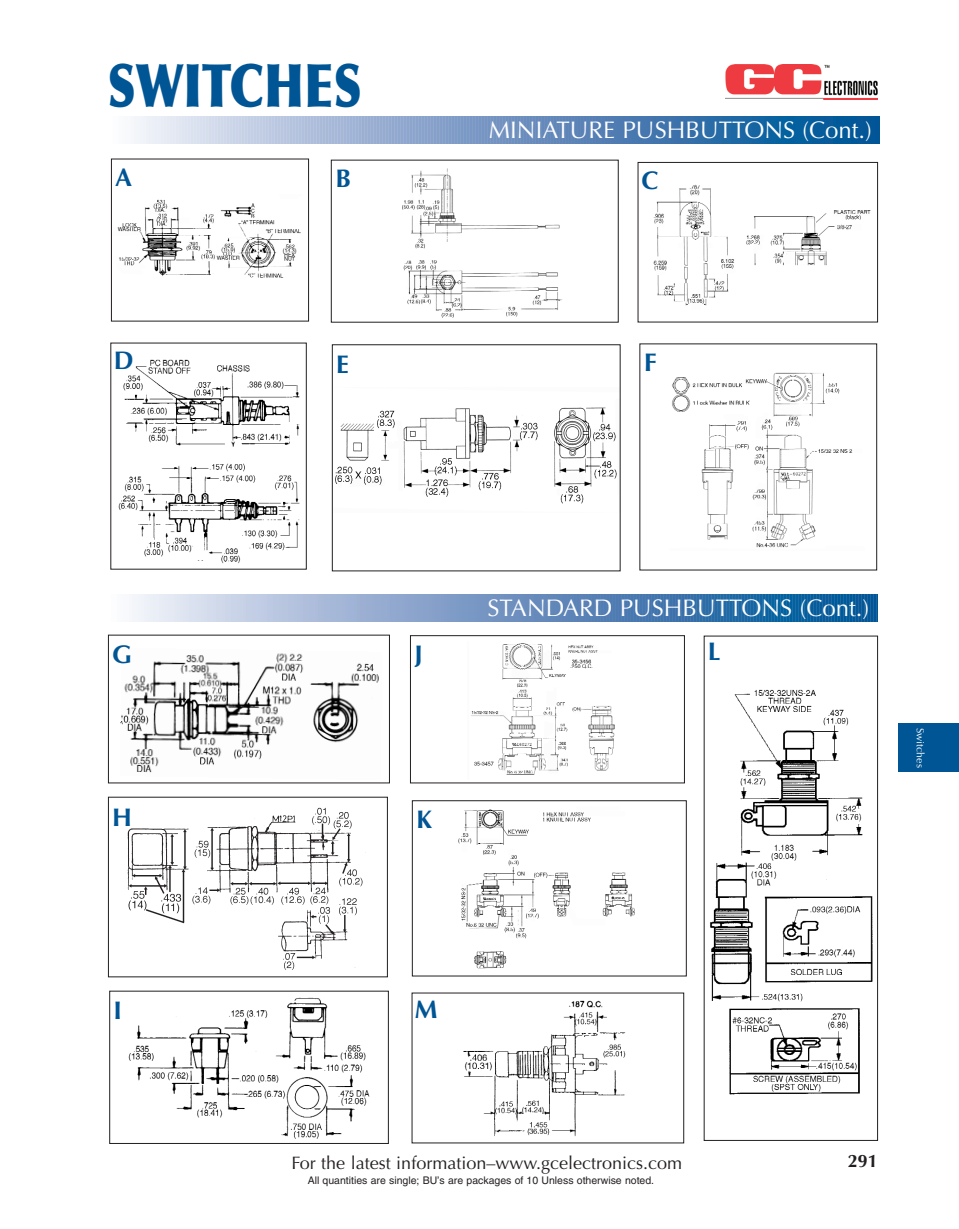
<style>
.page{position:relative;width:959px;height:1229px;background:#fff}
.page>*{position:absolute;margin:0;border:0;box-sizing:border-box;transform-origin:0 0}
.t1{font:900 60px "Optima";color:#005595;scale:.8 1}
.t2{font:700 25.5px "Optima";color:#005595}
.t3{font:24px "Optima";color:#fff}
.t4{font:18px "Optima";color:#231f20}
.t5{font:700 18px "Optima";color:#231f20}
.t6{font:10.5px "Helvetica";color:#231f20}
.t7{font:10.5px "Optima";color:#fff}
</style>
<div class="page">
<img style="left:725px;top:64px;width:152px;height:36px">
<div style="left:898px;top:723px;width:60px;height:48px;background:#005595"></div>
<svg style="left:134px;top:117px;width:746px;height:27px;background:#7098c2"></svg>
<svg style="left:132px;top:595px;width:746px;height:27px;background:#7198c3"></svg>
<img style="left:117px;top:199px;width:184px;height:79px">
<div style="left:111px;top:159px;width:198px;height:162px;border:1px solid #231f20"></div>
<img style="left:402px;top:168px;width:160px;height:150px">
<img style="left:653px;top:184px;width:218px;height:122px">
<div style="left:637px;top:162px;width:241px;height:160px;border:1px solid #231f20"></div>
<img style="left:335px;top:407px;width:282px;height:97px">
<div style="left:332px;top:344px;width:288px;height:227px;border:1px solid #231f20"></div>
<img style="left:123px;top:359px;width:177px;height:88px">
<img style="left:672px;top:372px;width:181px;height:176px">
<img style="left:120px;top:653px;width:259px;height:120px">
<div style="left:108px;top:634px;width:282px;height:149px;border:1px solid #231f20"></div>
<img style="left:127px;top:807px;width:239px;height:162px">
<div style="left:108px;top:796px;width:280px;height:181px;border:1px solid #231f20"></div>
<img style="left:128px;top:997px;width:242px;height:142px">
<div style="left:109px;top:990px;width:280px;height:153px;border:1px solid #231f20"></div>
<img style="left:710px;top:689px;width:163px;height:406px">
<div style="left:703px;top:635px;width:175px;height:505px;border:1px solid #231f20"></div>
<img style="left:471px;top:643px;width:144px;height:132px">
<div style="left:410px;top:635px;width:274px;height:148px;border:1px solid #231f20"></div>
<img style="left:458px;top:809px;width:177px;height:160px">
<div style="left:412px;top:800px;width:274px;height:176px;border:1px solid #231f20"></div>
<img style="left:463px;top:1000px;width:163px;height:136px">
<img style="left:118px;top:463px;width:182px;height:101px">
<h1 class="t1" style="left:107px;top:61px;width:319px">SWITCHES</h1>
<h3 class="t3" style="left:489px;top:120px;width:384px">MINIATURE PUSHBUTTONS (Cont.)</h3>
<h2 class="t2" style="left:115px;top:167px;width:19px">A</h2>
<h2 class="t2" style="left:335px;top:168px;width:17px">B</h2>
<h2 class="t2" style="left:641px;top:170px;width:19px">C</h2>
<h2 class="t2" style="left:114px;top:350px;width:21px">D</h2>
<h2 class="t2" style="left:336px;top:354px;width:14px">E</h2>
<h2 class="t2" style="left:644px;top:352px;width:14px">F</h2>
<h3 class="t3" style="left:487px;top:598px;width:383px">STANDARD PUSHBUTTONS (Cont.)</h3>
<h2 class="t2" style="left:112px;top:644px;width:21px">G</h2>
<h2 class="t2" style="left:414px;top:643px;width:10px">J</h2>
<h2 class="t2" style="left:708px;top:640px;width:14px">L</h2>
<p class="t7" style="left:924px;top:728px;width:41px;rotate:90deg">Switches</p>
<h2 class="t2" style="left:112px;top:806px;width:21px">H</h2>
<h2 class="t2" style="left:416px;top:808px;width:17px">K</h2>
<h2 class="t2" style="left:113px;top:1000px;width:10px">I</h2>
<h2 class="t2" style="left:415px;top:999px;width:24px">M</h2>
<h3 class="t4" style="left:291px;top:1155px;width:392px">For the latest information–www.gcelectronics.com</h3>
<p class="t6" style="left:308px;top:1176px;width:348px">All quantities are single; BU’s are packages of 10 Unless otherwise noted.</p>
<h3 class="t5" style="left:847px;top:1153px;width:32px">291</h3>
</div>
